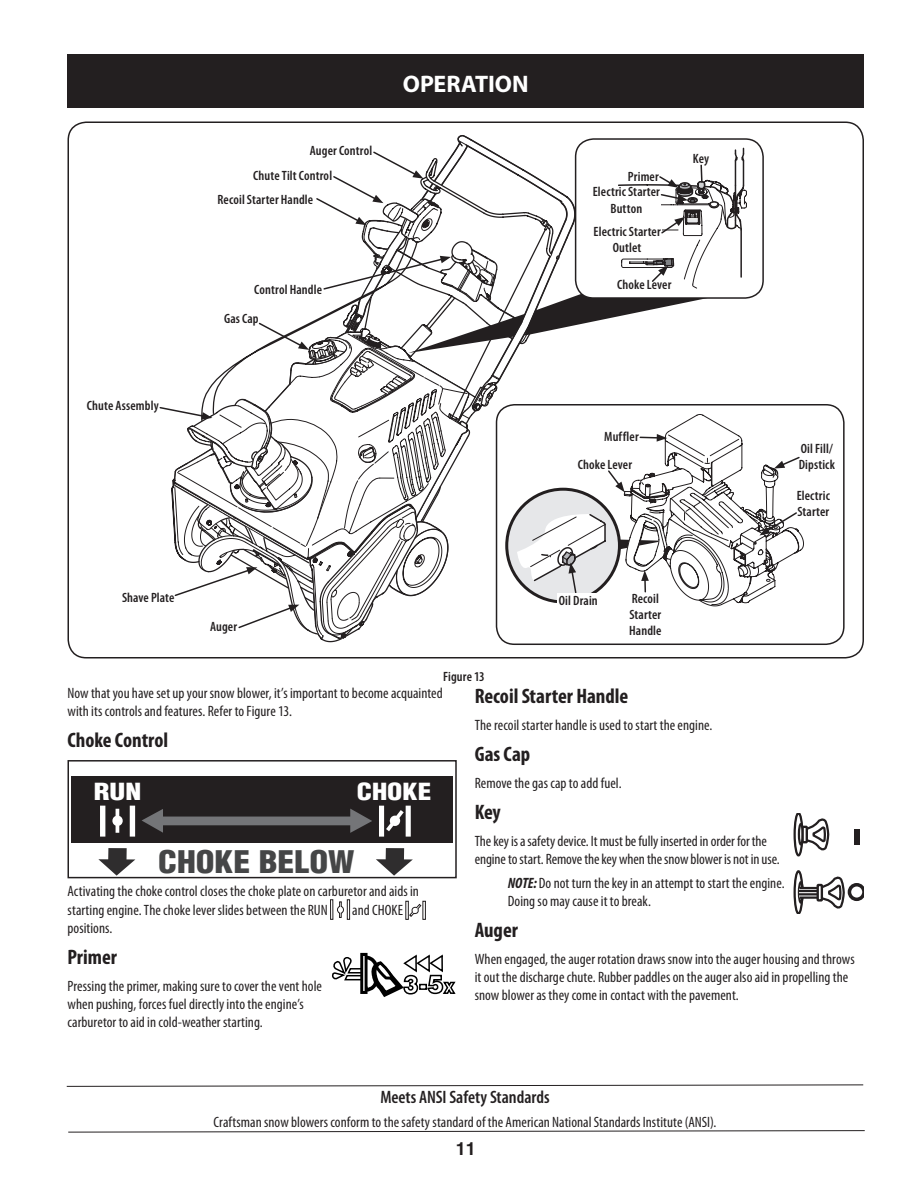
<style>
.page{position:relative;width:918px;height:1188px;background:#fff}
.page>*{position:absolute;margin:0;border:0;box-sizing:border-box;transform-origin:0 0}
.t1{font:900 condensed 30.45px "Helvetica";color:#454647;scale:1.11 1}
.t2{font:700 24px "Myriad Pro";color:#fff}
.t3{font:900 condensed 23.1px "Helvetica";color:#fff;scale:1.19 1}
.t4{font:900 condensed 23.1px "Helvetica";color:#fff;scale:1.24 1}
.Heading{font:700 condensed 21px "Myriad Pro";color:#231f20}
.Sub-Heading{font:600 condensed 18px "Myriad Pro";color:#231f20}
.t5{font:700 18px "Helvetica";color:#231f20}
.Body{font:condensed 15px/18px "Myriad Pro";letter-spacing:.005em;color:#231f20}
.Note__Indented{font:condensed 15px/18px "Myriad Pro";letter-spacing:.005em;color:#231f20}
.Figure_Call-Outs{font:600 condensed 13.5px "Myriad Pro";letter-spacing:.01em;color:#231f20}
.s1{font-weight:700;font-style:italic}
</style>
<div class="page">
<div style="left:68px;top:54px;width:796px;height:54px;background:#231f20"></div>
<div style="left:68px;top:760px;width:389px;height:118px;border:2px solid #231f20"></div>
<div style="left:71px;top:777px;width:381px;height:66px;background:#231f20"></div>
<svg style="left:386px;top:810px;width:18px;height:21px"></svg>
<svg style="left:112px;top:815px;width:11px;height:11px"></svg>
<hr style="left:116px;top:809px;width:3px;height:24px;background:#fff">
<div style="left:130px;top:806px;width:5px;height:31px;background:#fff"></div>
<div style="left:100px;top:806px;width:5px;height:31px;background:#fff"></div>
<div style="left:406px;top:806px;width:5px;height:31px;background:#fff"></div>
<div style="left:379px;top:806px;width:5px;height:31px;background:#fff"></div>
<svg style="left:142px;top:809px;width:230px;height:24px"></svg>
<svg style="left:376px;top:848px;width:37px;height:28px"></svg>
<svg style="left:98px;top:848px;width:37px;height:28px"></svg>
<div style="left:347px;top:899px;width:3px;height:21px;border:1px solid #231f20"></div>
<div style="left:330px;top:899px;width:3px;height:21px;border:1px solid #231f20"></div>
<svg style="left:331px;top:900px;width:13px;height:19px"></svg>
<div style="left:423px;top:901px;width:3px;height:19px;border:1px solid #231f20"></div>
<svg style="left:406px;top:901px;width:19px;height:18px"></svg>
<svg style="left:332px;top:954px;width:124px;height:43px"></svg>
<div style="left:360px;top:953px;width:8px;height:41px;border:4px solid #000"></div>
<div style="left:362px;top:954px;width:4px;height:39px;border:2px solid #000"></div>
<div style="left:854px;top:829px;width:6px;height:16px;background:#231f20"></div>
<svg style="left:794px;top:813px;width:36px;height:43px"></svg>
<hr style="left:803px;top:827px;width:4px;height:15px;background:#fff">
<div style="left:801px;top:826px;width:7px;height:17px;border:2px solid #231f20"></div>
<svg style="left:794px;top:870px;width:70px;height:44px"></svg>
<div style="left:817px;top:884px;width:6px;height:18px;border:2px solid #231f20"></div>
<svg style="left:68px;top:1130px;width:797px;height:3px"></svg>
<svg style="left:66px;top:1084px;width:798px;height:3px"></svg>
<div style="left:496px;top:404px;width:349px;height:241px;border:2px solid #231f20;border-radius:18px"></div>
<svg style="left:159px;top:135px;width:645px;height:507px"></svg>
<p class="Figure_Call-Outs" style="left:87px;top:397px;width:73px">Chute Assembly</p>
<p class="Figure_Call-Outs" style="left:310px;top:142px;width:64px">Auger Control</p>
<p class="Figure_Call-Outs" style="left:253px;top:167px;width:80px">Chute Tilt Control</p>
<p class="Figure_Call-Outs" style="left:218px;top:192px;width:97px">Recoil Starter Handle</p>
<h2 class="t2" style="left:403px;top:68px;width:127px">OPERATION</h2>
<p class="Figure_Call-Outs" style="left:254px;top:281px;width:69px">Control Handle</p>
<p class="Figure_Call-Outs" style="left:224px;top:310px;width:36px">Gas Cap</p>
<p class="Figure_Call-Outs" style="left:628px;top:168px;width:32px">Primer</p>
<p class="Figure_Call-Outs" style="left:593px;top:184px;width:69px">Electric Starter</p>
<p class="Figure_Call-Outs" style="left:610px;top:200px;width:33px">Button</p>
<p class="Figure_Call-Outs" style="left:594px;top:223px;width:69px">Electric Starter</p>
<p class="Figure_Call-Outs" style="left:613px;top:239px;width:30px">Outlet</p>
<p class="Figure_Call-Outs" style="left:617px;top:277px;width:56px">Choke Lever</p>
<p class="Figure_Call-Outs" style="left:693px;top:150px;width:18px">Key</p>
<p class="Figure_Call-Outs" style="left:604px;top:428px;width:36px">Muffler</p>
<p class="Figure_Call-Outs" style="left:578px;top:456px;width:56px">Choke Lever</p>
<p class="Figure_Call-Outs" style="left:122px;top:589px;width:54px">Shave Plate</p>
<p class="Figure_Call-Outs" style="left:210px;top:618px;width:29px">Auger</p>
<p class="Figure_Call-Outs" style="left:443px;top:668px;width:43px">Figure 13</p>
<p class="Figure_Call-Outs" style="left:559px;top:593px;width:40px">Oil Drain</p>
<p class="Figure_Call-Outs" style="left:632px;top:590px;width:29px">Recoil</p>
<p class="Figure_Call-Outs" style="left:629px;top:606px;width:33px">Starter</p>
<p class="Figure_Call-Outs" style="left:629px;top:622px;width:34px">Handle</p>
<p class="Figure_Call-Outs" style="left:801px;top:440px;width:33px">Oil Fill/</p>
<p class="Figure_Call-Outs" style="left:799px;top:457px;width:38px">Dipstick</p>
<p class="Figure_Call-Outs" style="left:797px;top:487px;width:35px">Electric</p>
<p class="Figure_Call-Outs" style="left:797px;top:503px;width:33px">Starter</p>
<p class="Body" style="left:68px;top:685px;width:377px">Now that you have set up your snow blower, it’s important to become acquainted with its controls and features. Refer to Figure 13.</p>
<p class="Heading" style="left:68px;top:727px;width:102px">Choke Control</p>
<h3 class="t4" style="left:94px;top:776px;width:40px">RUN</h3>
<h3 class="t3" style="left:357px;top:776px;width:64px">CHOKE</h3>
<h1 class="t1" style="left:158px;top:842px;width:178px">CHOKE BELOW</h1>
<p class="Body" style="left:68px;top:882px;width:353px;line-height:18.9px">Activating the choke control closes the choke plate on carburetor and aids in starting engine. The choke lever slides between the RUN</p>
<p class="Body" style="left:352px;top:902px;width:52px">and CHOKE</p>
<p class="Body" style="left:68px;top:920px;width:47px">positions.</p>
<p class="Heading" style="left:68px;top:944px;width:51px">Primer</p>
<p class="Body" style="left:68px;top:978px;width:256px">Pressing the primer, making sure to cover the vent hole when pushing, forces fuel directly into the engine’s carburetor to aid in cold-weather starting.</p>
<p class="Heading" style="left:475px;top:683px;width:155px">Recoil Starter Handle</p>
<p class="Body" style="left:475px;top:716px;width:239px">The recoil starter handle is used to start the engine.</p>
<p class="Heading" style="left:475px;top:741px;width:57px">Gas Cap</p>
<p class="Body" style="left:475px;top:774px;width:148px">Remove the gas cap to add fuel.</p>
<p class="Heading" style="left:475px;top:799px;width:28px">Key</p>
<p class="Body" style="left:475px;top:832px;width:307px">The key is a safety device. It must be fully inserted in order for the engine to start. Remove the key when the snow blower is not in use.</p>
<p class="Note__Indented" style="left:508px;top:874px;width:278px"><span class="s1">NOTE:</span> Do not turn the key in an attempt to start the engine.<br>Doing so may cause it to break.</p>
<p class="Heading" style="left:475px;top:917px;width:45px">Auger</p>
<p class="Body" style="left:475px;top:951px;width:381px">When engaged, the auger rotation draws snow into the auger housing and throws it out the discharge chute. Rubber paddles on the auger also aid in propelling the snow blower as they come in contact with the pavement.</p>
<p class="Sub-Heading" style="left:380px;top:1086px;width:171px">Meets ANSI Safety Standards</p>
<p class="Body" style="left:214px;top:1113px;width:504px">Craftsman snow blowers conform to the safety standard of the American National Standards Institute (ANSI).</p>
<p class="t5" style="left:456px;top:1137px;width:22px">11</p>
</div>
